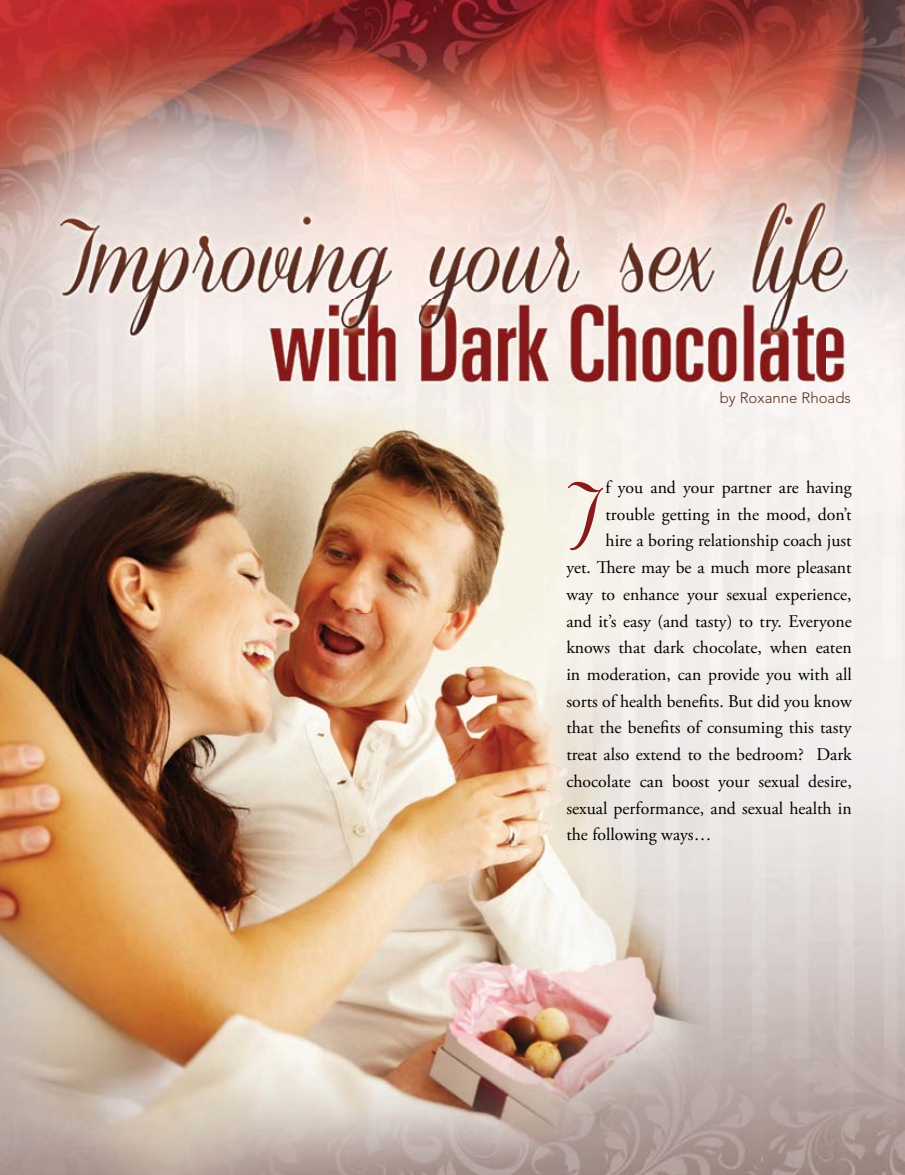
<style>
.page{position:relative;width:905px;height:1175px;background:#fff}
.page>*{position:absolute;margin:0;border:0;box-sizing:border-box;transform-origin:0 0}
.t1{font:76.2px "Coneria Script Demo";color:#89191b}
.t2{font:17.85px "Adobe Garamond Pro";color:#000}
.t3{font:300 15px "Avenir LT Std";color:#5c3025}
</style>
<div class="page">
<img style="left:0;top:0;width:904px;height:1174px">
<p class="t3" style="left:719px;top:389px;width:133px">by Roxanne Rhoads</p>
<h1 class="t1" style="left:566px;top:475px;width:33px">I</h1>
<p class="t2" style="left:605px;top:476px;width:248px">f you and your partner are having</p>
<p class="t2" style="left:605px;top:503px;width:248px">trouble getting in the mood, don’t</p>
<p class="t2" style="left:605px;top:530px;width:248px">hire a boring relationship coach just</p>
<p class="t2" style="left:566px;top:557px;width:287px">yet. There may be a much more pleasant</p>
<p class="t2" style="left:566px;top:583px;width:287px">way to enhance your sexual experience,</p>
<p class="t2" style="left:566px;top:610px;width:287px">and it’s easy (and tasty) to try. Everyone</p>
<p class="t2" style="left:566px;top:637px;width:287px">knows that dark chocolate, when eaten</p>
<p class="t2" style="left:566px;top:663px;width:287px">in moderation, can provide you with all</p>
<p class="t2" style="left:566px;top:690px;width:287px">sorts of health benefits. But did you know</p>
<p class="t2" style="left:566px;top:717px;width:287px">that the benefits of consuming this tasty</p>
<p class="t2" style="left:566px;top:743px;width:287px">treat also extend to the bedroom? Dark</p>
<p class="t2" style="left:566px;top:770px;width:287px">chocolate can boost your sexual desire,</p>
<p class="t2" style="left:566px;top:797px;width:287px">sexual performance, and sexual health in</p>
<p class="t2" style="left:566px;top:824px;width:147px">the following ways…</p>
</div>
